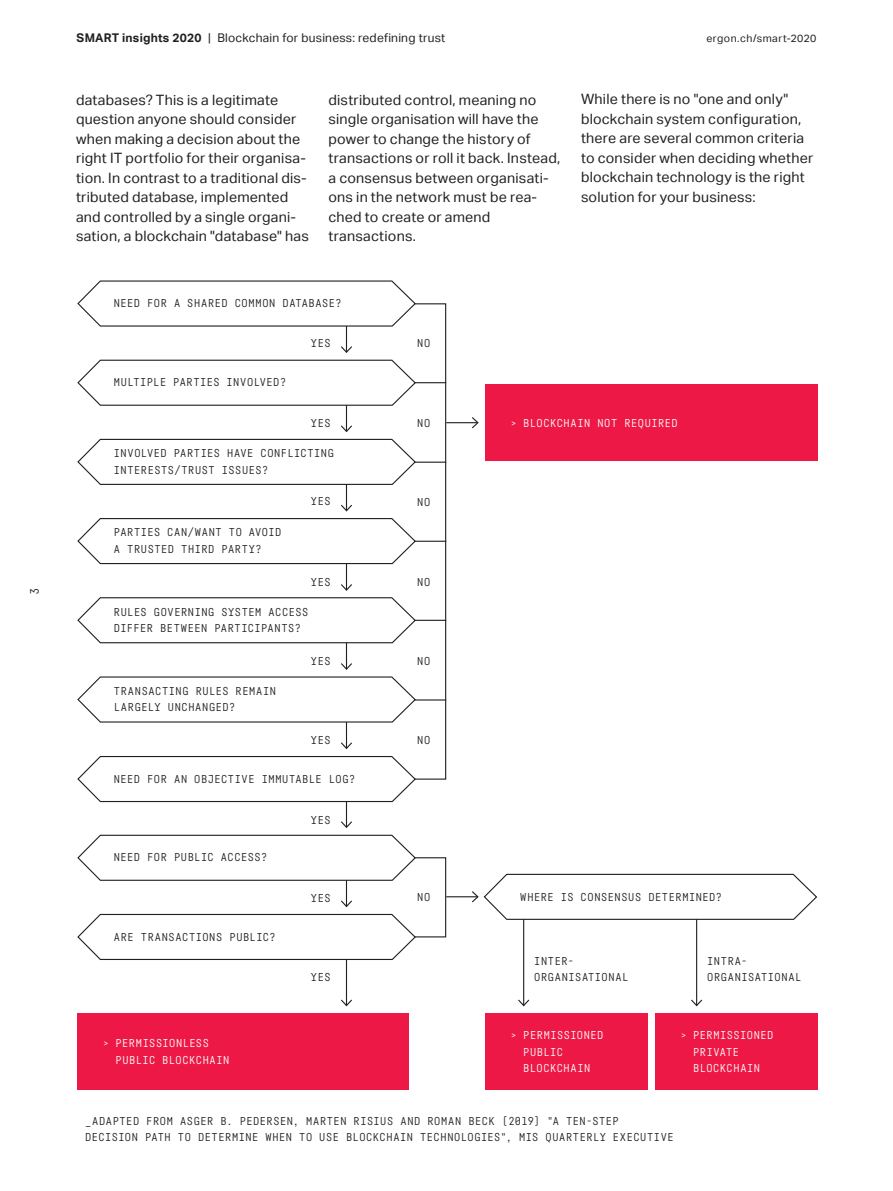
<style>
.page{position:relative;width:893px;height:1191px;background:#fff}
.page>*{position:absolute;margin:0;border:0;box-sizing:border-box;transform-origin:0 0}
.t1{font:14.25px/19.5px "Aktiv Grotesk";letter-spacing:.015em;color:#231f20}
.t2{font:12px "Aktiv Grotesk";letter-spacing:.02em;color:#231f20}
.t3{font:12px "Fabrikat Mono";color:#231f20}
.t4{font:11.25px/16.5px "Fabrikat Mono";letter-spacing:.05em;color:#231f20}
.t5{font:11.25px/16.5px "Fabrikat Mono";letter-spacing:.045em;color:#fff}
.t6{font:10.5px "Aktiv Grotesk";letter-spacing:.045em;color:#231f20}
.s1{font-weight:700}
</style>
<div class="page">
<hr style="left:346px;top:942px;width:1px;height:63px;background:#231f20">
<svg style="left:341px;top:998px;width:11px;height:9px"></svg>
<hr style="left:346px;top:313px;width:1px;height:39px;background:#231f20">
<hr style="left:346px;top:393px;width:1px;height:38px;background:#231f20">
<hr style="left:346px;top:472px;width:1px;height:39px;background:#231f20">
<hr style="left:346px;top:551px;width:1px;height:39px;background:#231f20">
<hr style="left:346px;top:630px;width:1px;height:39px;background:#231f20">
<hr style="left:346px;top:709px;width:1px;height:39px;background:#231f20">
<hr style="left:346px;top:788px;width:1px;height:39px;background:#231f20">
<hr style="left:346px;top:867px;width:1px;height:39px;background:#231f20">
<div style="left:404px;top:303px;width:42px;height:476px;border:1px solid #231f20"></div>
<div style="left:404px;top:857px;width:42px;height:80px;border:1px solid #231f20"></div>
<div style="left:77px;top:1012px;width:332px;height:77px;background:#ed1845"></div>
<div style="left:485px;top:1012px;width:162px;height:77px;background:#ed1845"></div>
<div style="left:655px;top:1012px;width:162px;height:77px;background:#ed1845"></div>
<div style="left:485px;top:384px;width:332px;height:76px;background:#ed1845"></div>
<hr style="left:404px;top:382px;width:42px;height:1px;background:#231f20">
<hr style="left:404px;top:461px;width:42px;height:2px;background:#231f20">
<hr style="left:404px;top:540px;width:42px;height:2px;background:#231f20">
<hr style="left:404px;top:620px;width:42px;height:1px;background:#231f20">
<hr style="left:404px;top:699px;width:42px;height:1px;background:#231f20">
<hr style="left:446px;top:422px;width:32px;height:1px;background:#231f20">
<svg style="left:471px;top:417px;width:8px;height:12px"></svg>
<hr style="left:446px;top:896px;width:32px;height:1px;background:#231f20">
<hr style="left:523px;top:919px;width:1px;height:86px;background:#231f20">
<svg style="left:518px;top:998px;width:12px;height:9px"></svg>
<hr style="left:696px;top:919px;width:1px;height:86px;background:#231f20">
<svg style="left:691px;top:998px;width:12px;height:9px"></svg>
<svg style="left:471px;top:873px;width:347px;height:47px"></svg>
<svg style="left:77px;top:899px;width:340px;height:61px"></svg>
<svg style="left:77px;top:280px;width:340px;height:47px"></svg>
<svg style="left:77px;top:345px;width:340px;height:61px"></svg>
<svg style="left:77px;top:424px;width:340px;height:61px"></svg>
<svg style="left:77px;top:503px;width:340px;height:61px"></svg>
<svg style="left:77px;top:583px;width:340px;height:61px"></svg>
<svg style="left:77px;top:662px;width:340px;height:61px"></svg>
<svg style="left:77px;top:741px;width:340px;height:61px"></svg>
<svg style="left:77px;top:820px;width:340px;height:61px"></svg>
<p class="t3" style="left:27px;top:595px;width:8px;rotate:-90deg">3</p>
<p class="t2" style="left:77px;top:31px;width:370px"><span class="s1">SMART insights 2020</span> | Blockchain for business: redefining trust</p>
<p class="t6" style="left:706px;top:33px;width:111px">ergon.ch/smart-2020</p>
<p class="t1" style="left:76px;top:90px;width:234px">databases? This is a legitimate question anyone should consider when making a decision about the right IT portfolio for their organisa&shy;tion. In contrast to a traditional dis&shy;tributed database, implemented and controlled by a single organi&shy;sation, a blockchain "database" has</p>
<p class="t1" style="left:328px;top:90px;width:233px">distributed control, meaning no single organisation will have the power to change the history of transactions or roll it back. Instead, a consensus between organisati&shy;ons in the network must be rea&shy;ched to create or amend transactions.</p>
<p class="t1" style="left:581px;top:90px;width:234px">While there is no "one and only" blockchain system configuration, there are several common criteria to consider when deciding whether blockchain technology is the right solution for your business:</p>
<p class="t4" style="left:114px;top:295px;width:229px">NEED FOR A SHARED COMMON DATABASE?</p>
<p class="t4" style="left:311px;top:335px;width:21px">YES</p>
<p class="t4" style="left:114px;top:374px;width:174px">MULTIPLE PARTIES INVOLVED?</p>
<p class="t4" style="left:311px;top:414px;width:21px">YES</p>
<p class="t4" style="left:114px;top:445px;width:222px">INVOLVED PARTIES HAVE CONFLICTING<br>INTERESTS/TRUST ISSUES?</p>
<p class="t4" style="left:114px;top:524px;width:169px">PARTIES CAN/WANT TO AVOID<br>A TRUSTED THIRD PARTY?</p>
<p class="t4" style="left:311px;top:493px;width:21px">YES</p>
<p class="t4" style="left:311px;top:573px;width:21px">YES</p>
<p class="t4" style="left:114px;top:603px;width:196px">RULES GOVERNING SYSTEM ACCESS<br>DIFFER BETWEEN PARTICIPANTS?</p>
<p class="t4" style="left:114px;top:682px;width:164px">TRANSACTING RULES REMAIN<br>LARGELY UNCHANGED?</p>
<p class="t4" style="left:311px;top:652px;width:21px">YES</p>
<p class="t4" style="left:311px;top:731px;width:21px">YES</p>
<p class="t4" style="left:114px;top:770px;width:243px">NEED FOR AN OBJECTIVE IMMUTABLE LOG?</p>
<p class="t4" style="left:114px;top:849px;width:155px">NEED FOR PUBLIC ACCESS?</p>
<p class="t4" style="left:114px;top:928px;width:163px">ARE TRANSACTIONS PUBLIC?</p>
<p class="t4" style="left:311px;top:811px;width:21px">YES</p>
<p class="t4" style="left:311px;top:889px;width:21px">YES</p>
<p class="t4" style="left:311px;top:968px;width:21px">YES</p>
<p class="t4" style="left:417px;top:335px;width:15px">NO</p>
<p class="t4" style="left:417px;top:414px;width:15px">NO</p>
<p class="t4" style="left:417px;top:493px;width:15px">NO</p>
<p class="t4" style="left:417px;top:573px;width:15px">NO</p>
<p class="t4" style="left:417px;top:652px;width:15px">NO</p>
<p class="t4" style="left:417px;top:731px;width:15px">NO</p>
<p class="t4" style="left:417px;top:889px;width:15px">NO</p>
<p class="t5" style="left:510px;top:414px;width:169px">&gt; BLOCKCHAIN NOT REQUIRED</p>
<p class="t4" style="left:520px;top:888px;width:203px">WHERE IS CONSENSUS DETERMINED?</p>
<p class="t4" style="left:534px;top:952px;width:95px">INTER-<br>ORGANISATIONAL</p>
<p class="t4" style="left:707px;top:952px;width:95px">INTRA-<br>ORGANISATIONAL</p>
<p class="t5" style="left:116px;top:1034px;width:115px;text-indent:-13px">&gt; PERMISSIONLESS<br>PUBLIC BLOCKCHAIN</p>
<p class="t5" style="left:523px;top:1026px;width:82px;text-indent:-13px">&gt; PERMISSIONED<br>PUBLIC<br>BLOCKCHAIN</p>
<p class="t5" style="left:693px;top:1026px;width:82px;text-indent:-13px">&gt; PERMISSIONED<br>PRIVATE<br>BLOCKCHAIN</p>
<p class="t4" style="left:85px;top:1112px;width:590px">_ADAPTED FROM ASGER B. PEDERSEN, MARTEN RISIUS AND ROMAN BECK (2019) "A TEN-STEP<br>DECISION PATH TO DETERMINE WHEN TO USE BLOCKCHAIN TECHNOLOGIES", MIS QUARTERLY EXECUTIVE</p>
</div>
